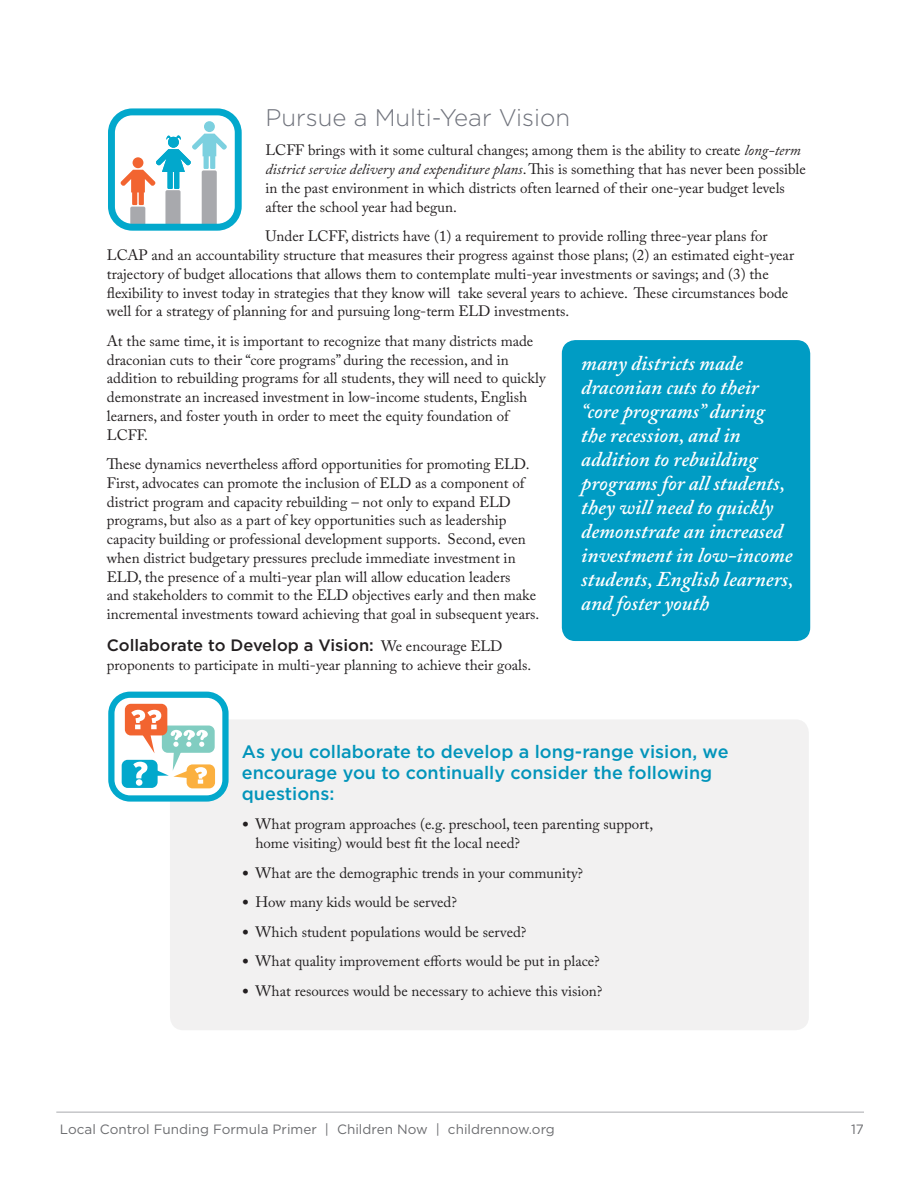
<style>
.page{position:relative;width:918px;height:1188px;background:#fff}
.page>*{position:absolute;margin:0;border:0;box-sizing:border-box;transform-origin:0 0}
.Paragraph_Style_1{font:300 24px "Gotham";color:#70737c}
.Paragraph_Style_1-2{font:italic 600 21px/24px "Adobe Caslon Pro";color:#fff}
.Paragraph_Style_1-3{font:500 18px/21px "Gotham";color:#009cc4}
.Paragraph_Style_1-4{font:500 16.5px "Gotham";color:#231f20}
.Paragraph_Style_1-5{font:15px/18.8px "Adobe Caslon Pro";color:#231f20}
.t1{font:13.5px "Gotham";color:#6c6d70}
.s1{font-style:italic}
.s2{font-family:"Adobe Caslon Pro";font-weight:400;font-size:15px}
.s3{font-family:"Bodoni"}
</style>
<div class="page">
<hr style="left:56px;top:1112px;width:808px;height:1px;background:#a8a9ad">
<div style="left:562px;top:340px;width:248px;height:301px;background:#009cc4;border-radius:14px"></div>
<svg style="left:108px;top:108px;width:134px;height:123px"></svg>
<div style="left:170px;top:719px;width:639px;height:311px;background:#f2f1f1;border-radius:14px"></div>
<svg style="left:108px;top:692px;width:121px;height:110px"></svg>
<p class="Paragraph_Style_1" style="left:265px;top:104px;width:306px">Pursue a Multi-Year Vision</p>
<p class="Paragraph_Style_1-5" style="left:265px;top:141px;width:542px">LCFF brings with it some cultural changes; among them is the ability to create <span class="s1">long-term district service delivery and expenditure plans</span>. This is something that has never been possible in the past environment in which districts often learned of their one-year budget levels after the school year had begun.</p>
<p class="Paragraph_Style_1-5" style="left:107px;top:227px;width:689px;text-indent:158px">Under LCFF, districts have (1) a requirement to provide rolling three-year plans for LCAP and an accountability structure that measures their progress against those plans; (2) an estimated eight-year trajectory of budget allocations that allows them to contemplate multi-year investments or savings; and (3) the flexibility to invest today in strategies that they know will take several years to achieve. These circumstances bode well for a strategy of planning for and pursuing long-term ELD investments.</p>
<p class="Paragraph_Style_1-5" style="left:107px;top:331px;width:440px">At the same time, it is important to recognize that many districts made draconian cuts to their “core programs” during the recession, and in addition to rebuilding programs for all students, they will need to quickly demonstrate an increased investment in low-income students, English learners, and foster youth in order to meet the equity foundation of LCFF.</p>
<p class="Paragraph_Style_1-5" style="left:107px;top:455px;width:434px">These dynamics nevertheless afford opportunities for promoting ELD.<br>First, advocates can promote the inclusion of ELD as a component of district program and capacity rebuilding – not only to expand ELD programs, but also as a part of key opportunities such as leadership capacity building or professional development supports. Second, even when district budgetary pressures preclude immediate investment in ELD, the presence of a multi-year plan will allow education leaders<br>and stakeholders to commit to the ELD objectives early and then make incremental investments toward achieving that goal in subsequent years.</p>
<p class="Paragraph_Style_1-4" style="left:107px;top:636px;width:397px">Collaborate to Develop a Vision: <span class="s2">We encourage ELD</span></p>
<p class="Paragraph_Style_1-5" style="left:107px;top:655px;width:426px">proponents to participate in multi-year planning to achieve their goals.</p>
<p class="Paragraph_Style_1-2" style="left:581px;top:351px;width:214px">many districts made draconian cuts to their “core programs” during the recession, and in addition to rebuilding programs for all students, they will need to quickly demonstrate an increased investment in low-income students, English learners, and foster youth</p>
<p class="Paragraph_Style_1-3" style="left:242px;top:740px;width:488px">As you collaborate to develop a long-range vision, we encourage you to continually consider the following questions:</p>
<p class="Paragraph_Style_1-5" style="left:255px;top:815px;width:399px;text-indent:-14px"><span class="s3">•</span> What program approaches (e.g. preschool, teen parenting support, home visiting) would best fit the local need?</p>
<p class="Paragraph_Style_1-5" style="left:242px;top:863px;width:343px"><span class="s3">•</span> What are the demographic trends in your community?</p>
<p class="Paragraph_Style_1-5" style="left:242px;top:893px;width:217px"><span class="s3">•</span> How many kids would be served?</p>
<p class="Paragraph_Style_1-5" style="left:242px;top:922px;width:286px"><span class="s3">•</span> Which student populations would be served?</p>
<p class="Paragraph_Style_1-5" style="left:242px;top:952px;width:359px"><span class="s3">•</span> What quality improvement efforts would be put in place?</p>
<p class="Paragraph_Style_1-5" style="left:242px;top:981px;width:362px"><span class="s3">•</span> What resources would be necessary to achieve this vision?</p>
<p class="t1" style="left:60px;top:1122px;width:496px">Local Control Funding Formula Primer | Children Now | childrennow.org</p>
<p class="t1" style="left:851px;top:1122px;width:14px">17</p>
</div>
